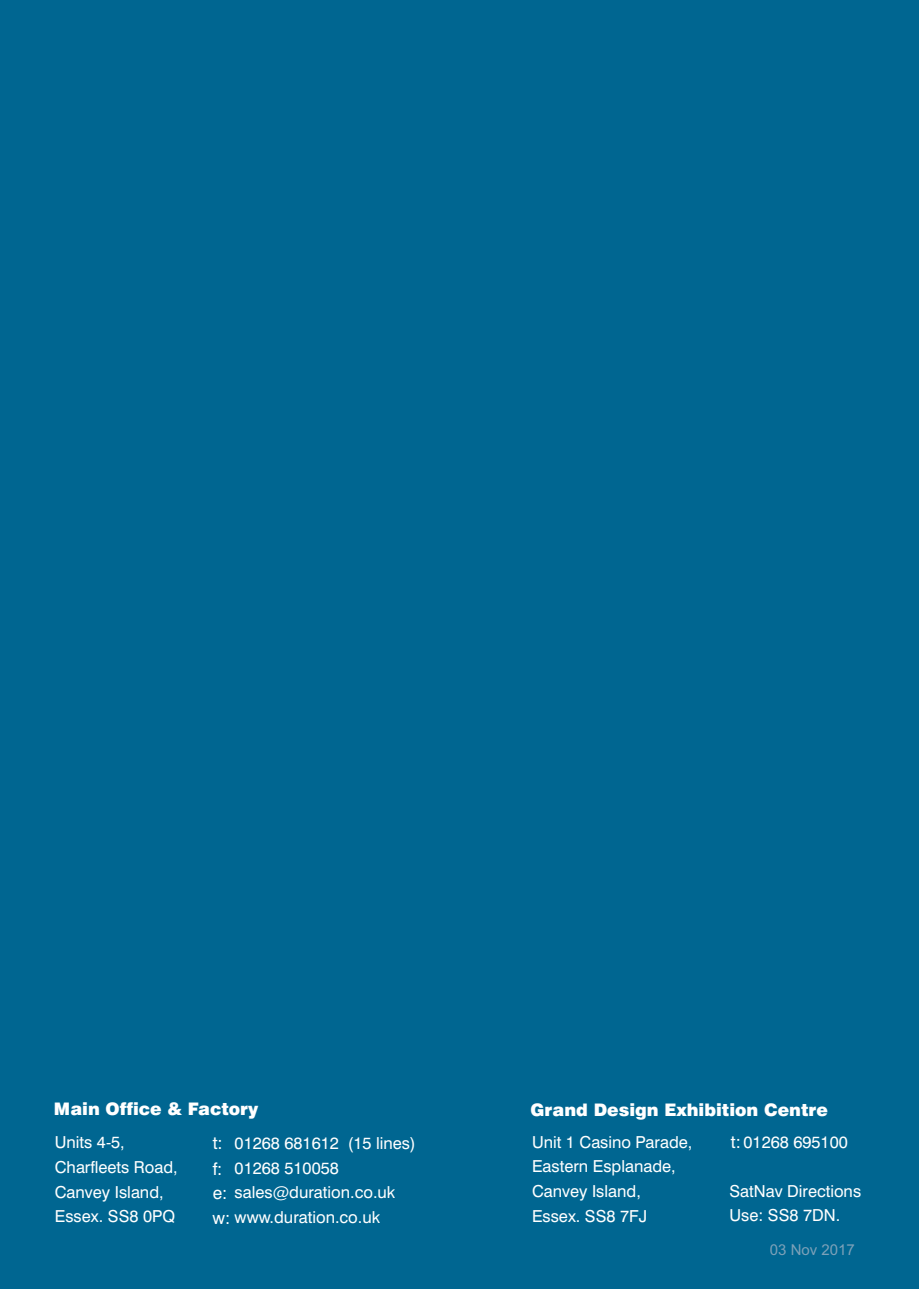
<style>
.page{position:relative;width:919px;height:1289px;background:#fff}
.page>*{position:absolute;margin:0;border:0;box-sizing:border-box;transform-origin:0 0}
.t1{font:900 17.25px "Swiss 721 BT";color:#fff}
.t2{font:17.25px/25.5px "Swiss 721 BT";color:#fff}
.t3{font:16.5px/24.8px "Swiss 721 BT";color:#fff}
.t4{font:15px "Arial";color:#7da1b8}
.s1{font-size:17.25px}
</style>
<div class="page">
<div style="left:0;top:0;width:918px;height:1288px;background:#006691"></div>
<p class="t1" style="left:54px;top:1102px;width:206px">Main Office &amp; Factory</p>
<p class="t2" style="left:213px;top:1131px;width:11px">t: f:</p>
<p class="t3" style="left:213px;top:1181px;width:184px"><span class="s1">e:</span> sales@duration.co.uk</p>
<p class="t1" style="left:530px;top:1103px;width:299px">Grand Design Exhibition Centre</p>
<p class="t3" style="left:55px;top:1131px;width:124px">Units 4-5,<br>Charfleets Road,<br>Canvey Island,<br>Essex. SS8 0PQ</p>
<p class="t3" style="left:532px;top:1130px;width:162px">Unit 1 Casino Parade,<br>Eastern Esplanade,<br>Canvey Island,<br>Essex. SS8 7FJ</p>
<p class="t3" style="left:730px;top:1131px;width:118px"><span class="s1">t:</span> 01268 695100</p>
<p class="t3" style="left:235px;top:1132px;width:182px">01268 681612 (15 lines)<br>01268 510058</p>
<p class="t3" style="left:212px;top:1206px;width:169px"><span class="s1">w:</span> www.duration.co.uk</p>
<p class="t3" style="left:729px;top:1179px;width:133px">SatNav Directions<br>Use: SS8 7DN.</p>
<p class="t4" style="left:769px;top:1244px;width:87px">03 Nov 2017</p>
</div>
